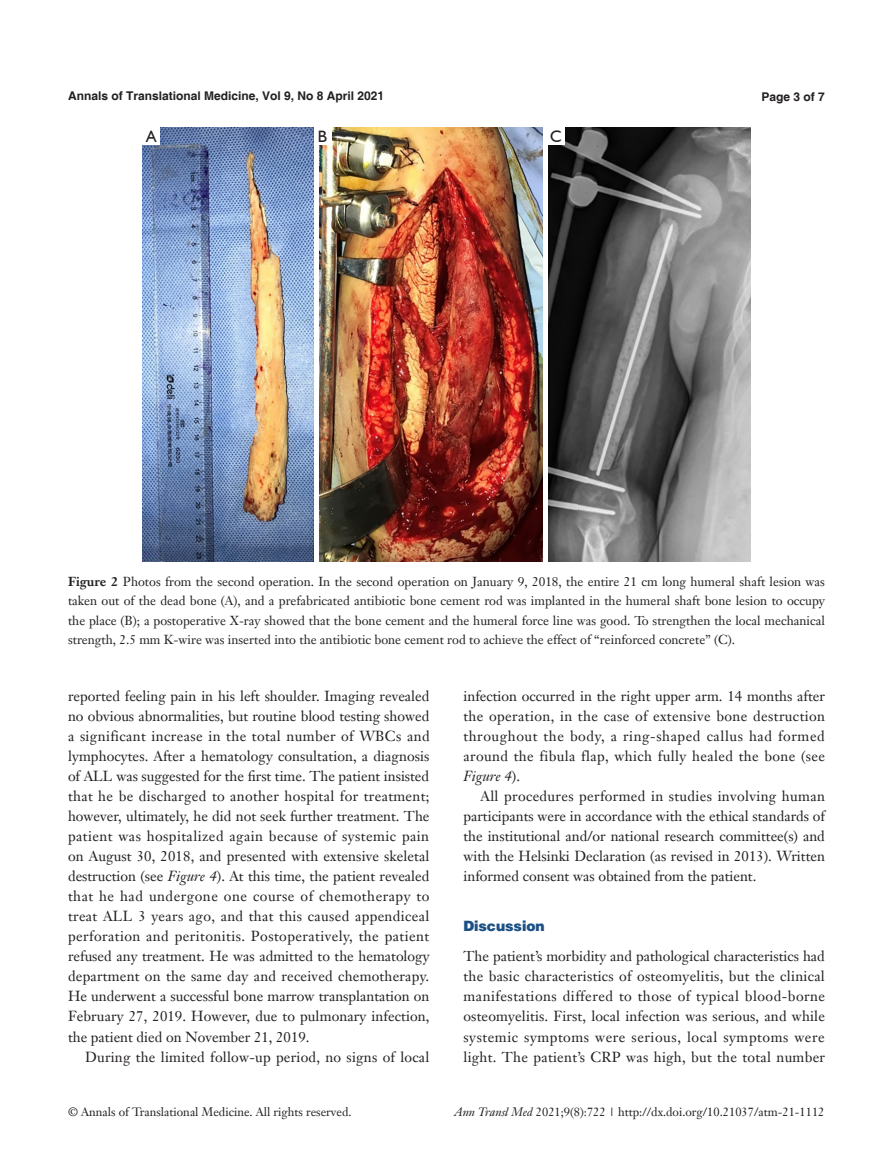
<style>
.page{position:relative;width:893px;height:1170px;background:#fff}
.page>*{position:absolute;margin:0;border:0;box-sizing:border-box;transform-origin:0 0}
.t1{font:16.5px "Humanist 521 BT";color:#231f20}
.t2{font:14.25px/20.1px "Janson Text LT";letter-spacing:.015em;color:#231f20;text-align:justify}
.t3{font:900 14.25px "Helvetica";color:#1c5085}
.t4{font:12.75px/19.5px "Janson Text LT";color:#231f20;text-align:justify}
.t5{font:12px "Janson Text LT";color:#231f20}
.t6{font:700 12px "Helvetica";color:#231f20}
.s1{font-weight:700}
.s2{font-style:italic}
</style>
<div class="page">
<img style="left:143px;top:128px;width:607px;height:434px">
<hr style="left:314px;top:128px;width:4px;height:434px;background:#fff">
<hr style="left:543px;top:128px;width:4px;height:434px;background:#fff">
<div style="left:314px;top:128px;width:17px;height:17px;background:#fff"></div>
<div style="left:547px;top:128px;width:17px;height:17px;background:#fff"></div>
<div style="left:143px;top:128px;width:17px;height:17px;background:#fff"></div>
<p class="t6" style="left:68px;top:88px;width:318px">Annals of Translational Medicine, Vol 9, No 8 April 2021</p>
<p class="t6" style="left:762px;top:89px;width:65px">Page 3 of 7</p>
<p class="t1" style="left:146px;top:126px;width:12px">A</p>
<p class="t1" style="left:318px;top:126px;width:11px">B</p>
<p class="t1" style="left:550px;top:126px;width:13px">C</p>
<p class="t4" style="left:68px;top:571px;width:758px"><span class="s1">Figure 2</span> Photos from the second operation. In the second operation on January 9, 2018, the entire 21 cm long humeral shaft lesion was taken out of the dead bone (A), and a prefabricated antibiotic bone cement rod was implanted in the humeral shaft bone lesion to occupy the place (B); a postoperative X-ray showed that the bone cement and the humeral force line was good. To strengthen the local mechanical strength, 2.5 mm K-wire was inserted into the antibiotic bone cement rod to achieve the effect of “reinforced concrete” (C).</p>
<p class="t2" style="left:68px;top:685px;width:363px">reported feeling pain in his left shoulder. Imaging revealed no obvious abnormalities, but routine blood testing showed a significant increase in the total number of WBCs and lymphocytes. After a hematology consultation, a diagnosis of ALL was suggested for the first time. The patient insisted that he be discharged to another hospital for treatment; however, ultimately, he did not seek further treatment. The patient was hospitalized again because of systemic pain on August 30, 2018, and presented with extensive skeletal destruction (see <span class="s2">Figure 4</span>). At this time, the patient revealed that he had undergone one course of chemotherapy to treat ALL 3 years ago, and that this caused appendiceal perforation and peritonitis. Postoperatively, the patient refused any treatment. He was admitted to the hematology department on the same day and received chemotherapy.<br>He underwent a successful bone marrow transplantation on February 27, 2019. However, due to pulmonary infection, the patient died on November 21, 2019.</p>
<p class="t2" style="left:85px;top:1046px;width:346px">During the limited follow-up period, no signs of local</p>
<p class="t2" style="left:463px;top:685px;width:363px">infection occurred in the right upper arm. 14 months after the operation, in the case of extensive bone destruction throughout the body, a ring-shaped callus had formed around the fibula flap, which fully healed the bone (see <span class="s2">Figure 4</span>).</p>
<p class="t2" style="left:463px;top:785px;width:363px;text-indent:17px">All procedures performed in studies involving human participants were in accordance with the ethical standards of the institutional and/or national research committee(s) and with the Helsinki Declaration (as revised in 2013). Written informed consent was obtained from the patient.</p>
<p class="t3" style="left:463px;top:916px;width:83px">Discussion</p>
<p class="t2" style="left:463px;top:946px;width:363px">The patient’s morbidity and pathological characteristics had the basic characteristics of osteomyelitis, but the clinical manifestations differed to those of typical blood-borne osteomyelitis. First, local infection was serious, and while systemic symptoms were serious, local symptoms were light. The patient’s CRP was high, but the total number</p>
<p class="t5" style="left:68px;top:1104px;width:285px">© Annals of Translational Medicine. All rights reserved.</p>
<p class="t5" style="left:454px;top:1104px;width:371px"><span class="s2">Ann Transl Med</span> 2021;9(8):722 | http://dx.doi.org/10.21037/atm-21-1112</p>
</div>
